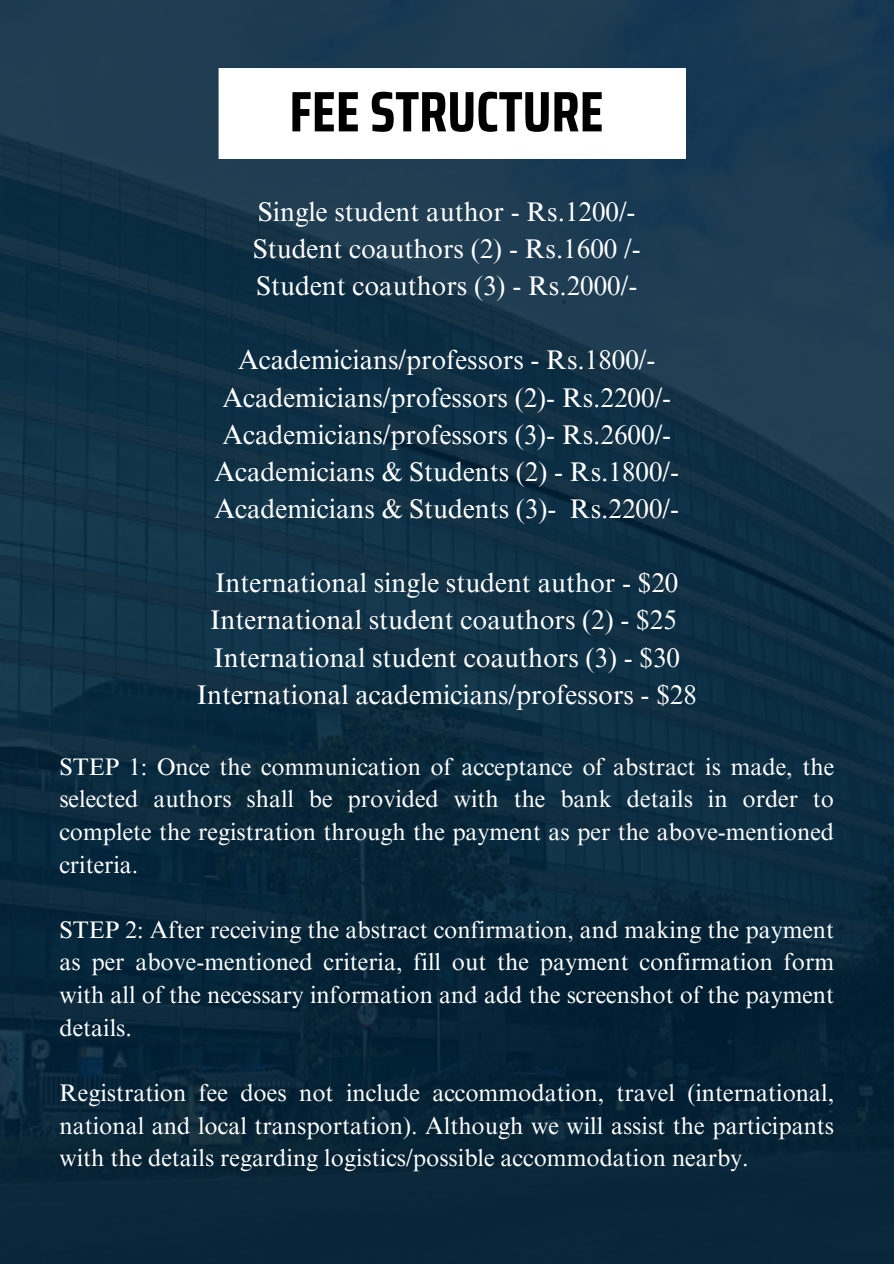
<style>
.page{position:relative;width:894px;height:1264px;background:#fff}
.page>*{position:absolute;margin:0;border:0;box-sizing:border-box;transform-origin:0 0}
.t1{font:700 57px "Saira Condensed";color:#000}
.t2{font:27px/37.2px "Times NRMT Pro";color:#fff;text-align:center}
.t3{font:24px/32.7px "Times NRMT Pro";color:#fff;text-align:justify}
</style>
<div class="page">
<img style="left:0;top:0;width:893px;height:1263px">
<img style="left:174px;top:68px;width:511px;height:90px">
<p class="t1" style="left:289px;top:67px;width:315px">FEE STRUCTURE</p>
<p class="t2" style="left:253px;top:196px;width:389px;text-align:left">Single student author - Rs.1200/-<br>Student coauthors (2) - Rs.1600 /-<br>Student coauthors (3) - Rs.2000/-</p>
<h1 class="t2" style="left:214px;top:345px;width:466px">Academicians/professors - Rs.1800/- Academicians/professors (2)- Rs.2200/- Academicians/professors (3)- Rs.2600/- Academicians &amp; Students (2) - Rs.1800/- Academicians &amp; Students (3)- Rs.2200/-</h1>
<h2 class="t2" style="left:197px;top:568px;width:501px">International single student author - $20<br>International student coauthors (2) - $25<br>International student coauthors (3) - $30<br>International academicians/professors - $28</h2>
<h2 class="t3" style="left:59px;top:753px;width:776px">STEP 1: Once the communication of acceptance of abstract is made, the selected authors shall be provided with the bank details in order to complete the registration through the payment as per the above-mentioned criteria.</h2>
<h2 class="t3" style="left:59px;top:916px;width:776px">STEP 2: After receiving the abstract confirmation, and making the payment as per above-mentioned criteria, fill out the payment confirmation form with all of the necessary information and add the screenshot of the payment details.</h2>
<p class="t3" style="left:59px;top:1079px;width:776px">Registration fee does not include accommodation, travel (international, national and local transportation). Although we will assist the participants with the details regarding logistics/possible accommodation nearby.</p>
</div>
